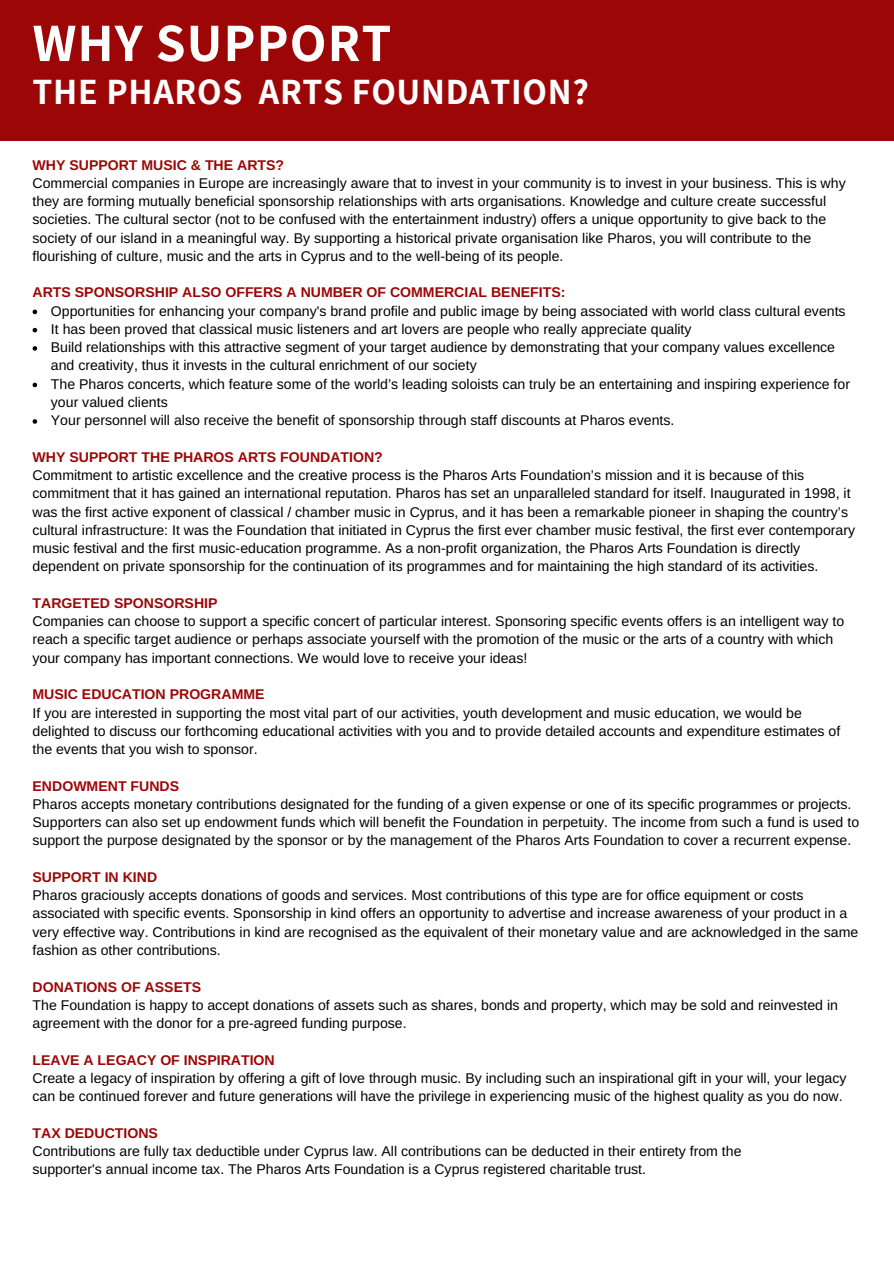
<style>
.page{position:relative;width:894px;height:1264px;background:#fff}
.page>*{position:absolute;margin:0;border:0;box-sizing:border-box;transform-origin:0 0}
.t1{font:700 54px "Assistant";letter-spacing:.02em;color:#fff}
.t2{font:700 36px "Assistant";letter-spacing:.02em;color:#fff}
.t3{font:14.1px/18.3px "Arimo";color:#000}
.t4{font:700 14.1px "Arimo";color:#9d0606}
</style>
<div class="page">
<div style="left:0;top:0;width:893px;height:140px;background:#9d0606"></div>
<svg style="left:33px;top:309px;width:4px;height:5px"></svg>
<svg style="left:33px;top:328px;width:4px;height:4px"></svg>
<svg style="left:33px;top:346px;width:4px;height:5px"></svg>
<svg style="left:33px;top:382px;width:4px;height:5px"></svg>
<svg style="left:33px;top:419px;width:4px;height:5px"></svg>
<h1 class="t1" style="left:33px;top:6px;width:360px">WHY SUPPORT</h1>
<h2 class="t2" style="left:33px;top:67px;width:557px">THE PHAROS ARTS FOUNDATION?</h2>
<p class="t4" style="left:33px;top:157px;width:253px">WHY SUPPORT MUSIC &amp; THE ARTS?</p>
<p class="t3" style="left:33px;top:174px;width:814px">Commercial companies in Europe are increasingly aware that to invest in your community is to invest in your business. This is why they are forming mutually beneficial sponsorship relationships with arts organisations. Knowledge and culture create successful societies. The cultural sector (not to be confused with the entertainment industry) offers a unique opportunity to give back to the society of our island in a meaningful way. By supporting a historical private organisation like Pharos, you will contribute to the flourishing of culture, music and the arts in Cyprus and to the well-being of its people.</p>
<p class="t4" style="left:33px;top:285px;width:534px">ARTS SPONSORSHIP ALSO OFFERS A NUMBER OF COMMERCIAL BENEFITS:</p>
<p class="t3" style="left:51px;top:301px;width:800px">Opportunities for enhancing your company's brand profile and public image by being associated with world class cultural events It has been proved that classical music listeners and art lovers are people who really appreciate quality<br>Build relationships with this attractive segment of your target audience by demonstrating that your company values excellence and creativity, thus it invests in the cultural enrichment of our society<br>The Pharos concerts, which feature some of the world’s leading soloists can truly be an entertaining and inspiring experience for your valued clients<br>Your personnel will also receive the benefit of sponsorship through staff discounts at Pharos events.</p>
<p class="t4" style="left:33px;top:449px;width:352px">WHY SUPPORT THE PHAROS ARTS FOUNDATION?</p>
<p class="t3" style="left:33px;top:466px;width:823px">Commitment to artistic excellence and the creative process is the Pharos Arts Foundation’s mission and it is because of this commitment that it has gained an international reputation. Pharos has set an unparalleled standard for itself. Inaugurated in 1998, it was the first active exponent of classical / chamber music in Cyprus, and it has been a remarkable pioneer in shaping the country’s cultural infrastructure: It was the Foundation that initiated in Cyprus the first ever chamber music festival, the first ever contemporary music festival and the first music-education programme. As a non-profit organization, the Pharos Arts Foundation is directly dependent on private sponsorship for the continuation of its programmes and for maintaining the high standard of its activities.</p>
<p class="t4" style="left:33px;top:595px;width:186px">TARGETED SPONSORSHIP</p>
<p class="t3" style="left:33px;top:612px;width:812px">Companies can choose to support a specific concert of particular interest. Sponsoring specific events offers is an intelligent way to reach a specific target audience or perhaps associate yourself with the promotion of the music or the arts of a country with which your company has important connections. We would love to receive your ideas!</p>
<p class="t4" style="left:33px;top:686px;width:233px">MUSIC EDUCATION PROGRAMME</p>
<p class="t3" style="left:33px;top:703px;width:809px">If you are interested in supporting the most vital part of our activities, youth development and music education, we would be delighted to discuss our forthcoming educational activities with you and to provide detailed accounts and expenditure estimates of the events that you wish to sponsor.</p>
<p class="t4" style="left:33px;top:777px;width:148px">ENDOWMENT FUNDS</p>
<p class="t3" style="left:33px;top:794px;width:827px">Pharos accepts monetary contributions designated for the funding of a given expense or one of its specific programmes or projects.<br>Supporters can also set up endowment funds which will benefit the Foundation in perpetuity. The income from such a fund is used to support the purpose designated by the sponsor or by the management of the Pharos Arts Foundation to cover a recurrent expense.</p>
<p class="t4" style="left:33px;top:869px;width:126px">SUPPORT IN KIND</p>
<p class="t3" style="left:33px;top:886px;width:827px">Pharos graciously accepts donations of goods and services. Most contributions of this type are for office equipment or costs associated with specific events. Sponsorship in kind offers an opportunity to advertise and increase awareness of your product in a very effective way. Contributions in kind are recognised as the equivalent of their monetary value and are acknowledged in the same fashion as other contributions.</p>
<p class="t4" style="left:33px;top:978px;width:170px">DONATIONS OF ASSETS</p>
<p class="t3" style="left:33px;top:995px;width:806px">The Foundation is happy to accept donations of assets such as shares, bonds and property, which may be sold and reinvested in agreement with the donor for a pre-agreed funding purpose.</p>
<p class="t4" style="left:33px;top:1051px;width:244px">LEAVE A LEGACY OF INSPIRATION</p>
<p class="t3" style="left:33px;top:1068px;width:815px">Create a legacy of inspiration by offering a gift of love through music. By including such an inspirational gift in your will, your legacy can be continued forever and future generations will have the privilege in experiencing music of the highest quality as you do now.</p>
<p class="t4" style="left:33px;top:1124px;width:127px">TAX DEDUCTIONS</p>
<p class="t3" style="left:33px;top:1141px;width:710px">Contributions are fully tax deductible under Cyprus law. All contributions can be deducted in their entirety from the supporter's annual income tax. The Pharos Arts Foundation is a Cyprus registered charitable trust.</p>
</div>
